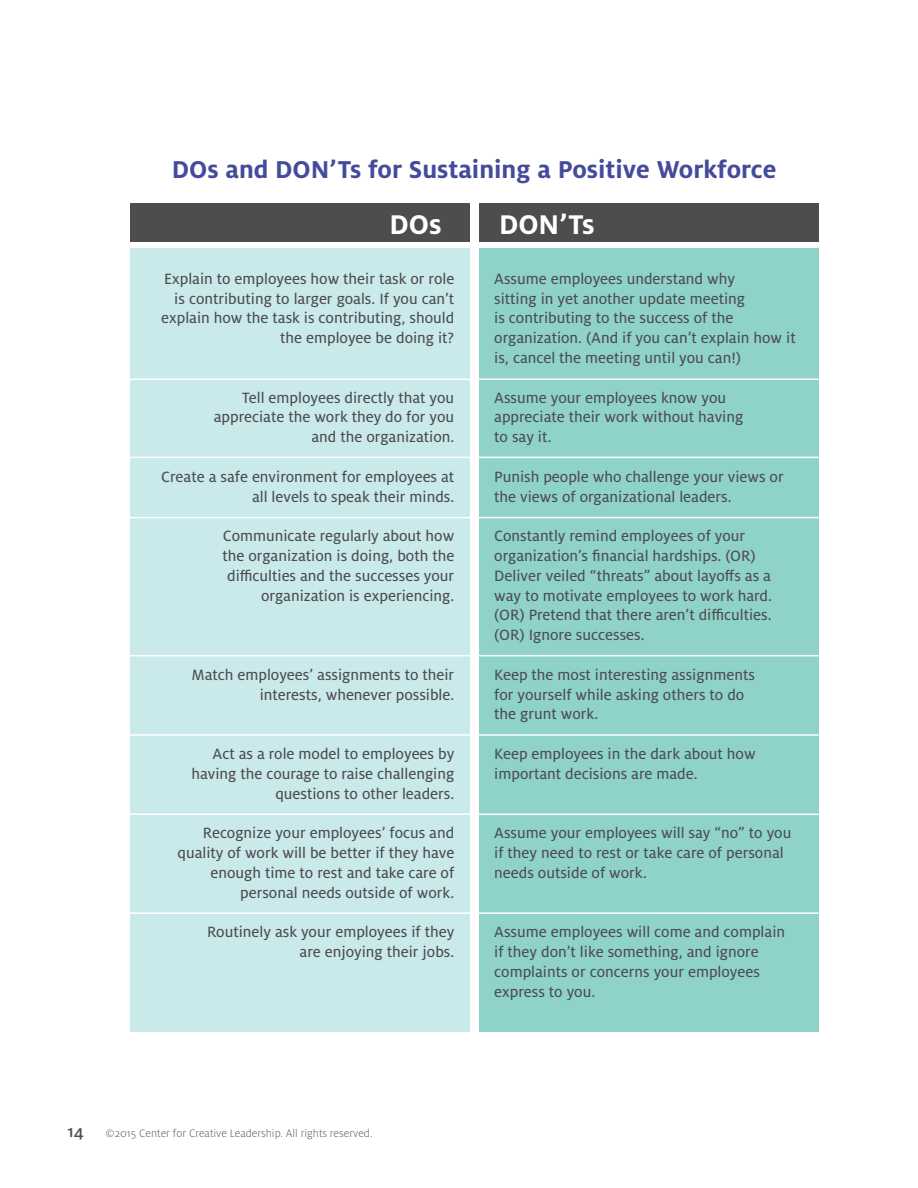
<style>
.page{position:relative;width:918px;height:1188px;background:#fff}
.page>*{position:absolute;margin:0;border:0;box-sizing:border-box;transform-origin:0 0}
.t1{font:700 30px "Milo Pro";color:#fff}
.t2{font:700 27px "Milo Pro";color:#444b9c}
.t3{font:16.5px/19.8px "Milo Pro Text";color:#4d4d4f;text-align:right}
.t4{font:300 12px "Milo Pro";color:#5e6367}
.s1{font-weight:500;font-size:18px;color:#4d4d4f}
</style>
<div class="page">
<div style="left:479px;top:248px;width:339px;height:783px;background:#8fd2ca"></div>
<div style="left:130px;top:248px;width:340px;height:783px;background:#c9e9eb"></div>
<div style="left:130px;top:203px;width:340px;height:39px;background:#4d4d4f"></div>
<div style="left:479px;top:203px;width:339px;height:39px;background:#4d4d4f"></div>
<hr style="left:130px;top:378px;width:689px;height:2px;background:#fff">
<hr style="left:130px;top:457px;width:689px;height:1px;background:#fff">
<hr style="left:130px;top:517px;width:689px;height:1px;background:#fff">
<hr style="left:130px;top:655px;width:689px;height:1px;background:#fff">
<hr style="left:130px;top:734px;width:689px;height:2px;background:#fff">
<hr style="left:130px;top:814px;width:689px;height:1px;background:#fff">
<hr style="left:130px;top:912px;width:689px;height:2px;background:#fff">
<h2 class="t2" style="left:172px;top:154px;width:606px">DOs and DON’Ts for Sustaining a Positive Workforce</h2>
<h1 class="t1" style="left:390px;top:207px;width:54px">DOs</h1>
<h1 class="t1" style="left:499px;top:207px;width:97px">DON’Ts</h1>
<p class="t3" style="left:161px;top:269px;width:295px">Explain to employees how their task or role is contributing to larger goals. If you can’t explain how the task is contributing, should the employee be doing it?</p>
<p class="t3" style="left:494px;top:269px;width:303px;text-align:left">Assume employees understand why<br>sitting in yet another update meeting<br>is contributing to the success of the organization. (And if you can’t explain how it is, cancel the meeting until you can!)</p>
<p class="t3" style="left:494px;top:388px;width:251px;text-align:left">Assume your employees know you appreciate their work without having to say it.</p>
<p class="t3" style="left:494px;top:467px;width:291px;text-align:left">Punish people who challenge your views or the views of organizational leaders.</p>
<p class="t3" style="left:494px;top:526px;width:279px;text-align:left">Constantly remind employees of your organization’s financial hardships. (OR)<br>Deliver veiled “threats” about layoffs as a way to motivate employees to work hard. (OR) Pretend that there aren’t difficulties. (OR) Ignore successes.</p>
<p class="t3" style="left:494px;top:665px;width:262px;text-align:left">Keep the most interesting assignments for yourself while asking others to do the grunt work.</p>
<p class="t3" style="left:494px;top:744px;width:263px;text-align:left">Keep employees in the dark about how important decisions are made.</p>
<p class="t3" style="left:214px;top:388px;width:242px">Tell employees directly that you appreciate the work they do for you and the organization.</p>
<p class="t3" style="left:161px;top:467px;width:295px">Create a safe environment for employees at all levels to speak their minds.</p>
<p class="t3" style="left:223px;top:526px;width:233px">Communicate regularly about how the organization is doing, both the difficulties and the successes your organization is experiencing.</p>
<p class="t3" style="left:191px;top:665px;width:264px">Match employees’ assignments to their interests, whenever possible.</p>
<p class="t3" style="left:191px;top:744px;width:264px">Act as a role model to employees by having the courage to raise challenging questions to other leaders.</p>
<p class="t3" style="left:177px;top:823px;width:278px">Recognize your employees’ focus and quality of work will be better if they have enough time to rest and take care of personal needs outside of work.</p>
<p class="t3" style="left:207px;top:922px;width:249px">Routinely ask your employees if they are enjoying their jobs.</p>
<p class="t3" style="left:494px;top:823px;width:299px;text-align:left">Assume your employees will say “no” to you if they need to rest or take care of personal needs outside of work.</p>
<p class="t3" style="left:494px;top:922px;width:292px;text-align:left">Assume employees will come and complain if they don’t like something, and ignore complaints or concerns your employees express to you.</p>
<p class="t4" style="left:68px;top:1127px;width:306px"><span class="s1">14</span> ©2015 Center for Creative Leadership. All rights reserved.</p>
</div>
